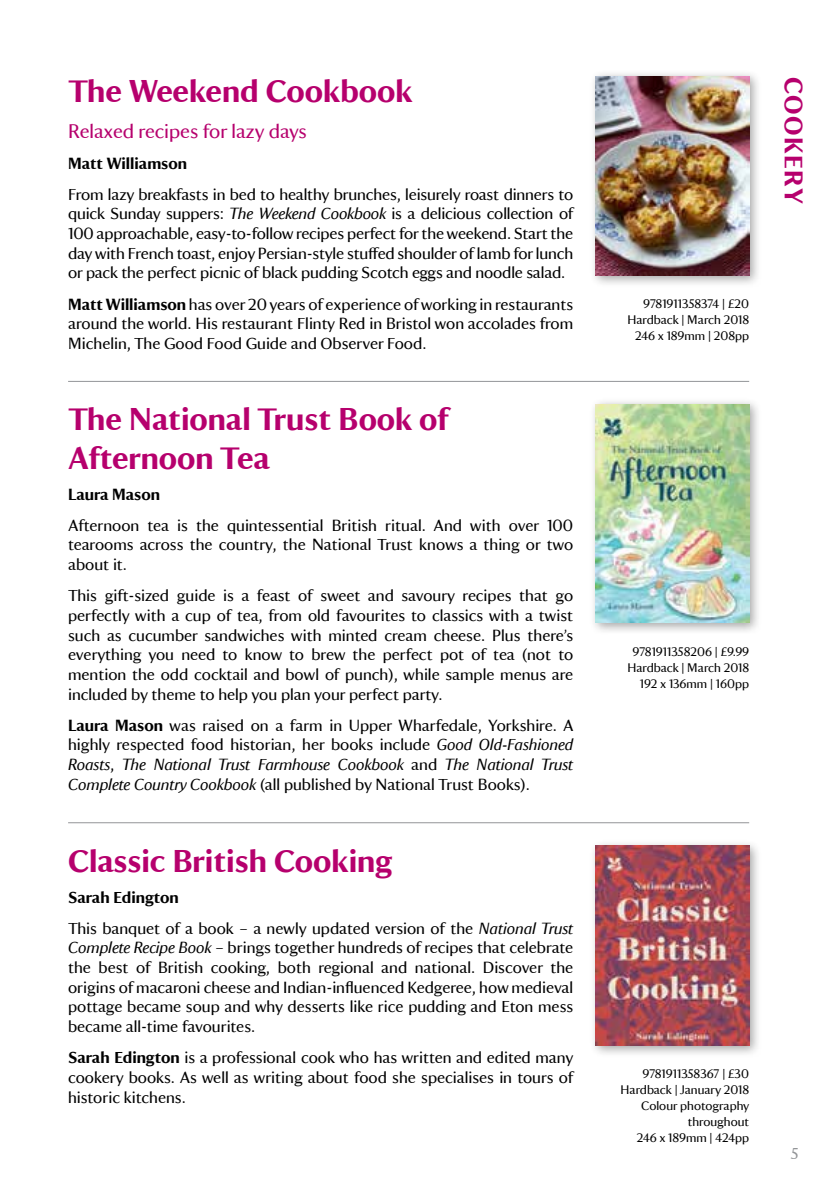
<style>
.page{position:relative;width:840px;height:1191px;background:#fff}
.page>*{position:absolute;margin:0;border:0;box-sizing:border-box;transform-origin:0 0}
.t1{font:700 32px/38.4px "National Trust TT";color:#b6006d}
.t2{font:700 26px "National Trust TT";letter-spacing:.06em;color:#b6006d}
.t3{font:20px "National Trust TT";color:#b6006d}
.t4{font:16.4px/19.6px "National Trust TT";color:#000;text-align:justify}
.t5{font:700 16.4px "National Trust TT";color:#000}
.t6{font:16px "National Trust TT";color:#939598}
.t7{font:12.6px/16px "National Trust TT";color:#000;text-align:right}
.s1{font-style:italic}
.s2{font-weight:700}
</style>
<div class="page">
<div style="left:588px;top:70px;width:173px;height:218px;background:#000;opacity:.35"></div>
<img style="left:595px;top:77px;width:153px;height:199px">
<div style="left:588px;top:397px;width:173px;height:238px;background:#000;opacity:.35"></div>
<img style="left:595px;top:404px;width:153px;height:219px">
<hr style="left:68px;top:381px;width:680px;height:1px;background:#939598">
<div style="left:588px;top:839px;width:173px;height:218px;background:#000;opacity:.35"></div>
<img style="left:595px;top:846px;width:153px;height:199px">
<hr style="left:68px;top:822px;width:680px;height:1px;background:#939598">
<h1 class="t1" style="left:68px;top:70px;width:346px">The Weekend Cookbook</h1>
<p class="t3" style="left:68px;top:117px;width:240px">Relaxed recipes for lazy days</p>
<p class="t5" style="left:68px;top:152px;width:120px">Matt Williamson</p>
<p class="t4" style="left:68px;top:183px;width:506px">From lazy breakfasts in bed to healthy brunches, leisurely roast dinners to quick Sunday suppers: <span class="s1">The Weekend Cookbook</span> is a delicious collection of 100 approachable, easy-to-follow recipes perfect for the weekend. Start the day with French toast, enjoy Persian-style stuffed shoulder of lamb for lunch or pack the perfect picnic of black pudding Scotch eggs and noodle salad.</p>
<p class="t4" style="left:68px;top:293px;width:506px"><span class="s2">Matt Williamson</span> has over 20 years of experience of working in restaurants around the world. His restaurant Flinty Red in Bristol won accolades from Michelin, The Good Food Guide and Observer Food.</p>
<p class="t7" style="left:627px;top:295px;width:123px">9781911358374 | £20<br>Hardback | March 2018<br>246 x 189mm | 208pp</p>
<h1 class="t1" style="left:68px;top:398px;width:381px">The National Trust Book of<br>Afternoon Tea</h1>
<p class="t5" style="left:68px;top:483px;width:93px">Laura Mason</p>
<p class="t4" style="left:68px;top:514px;width:506px">Afternoon tea is the quintessential British ritual. And with over 100 tearooms across the country, the National Trust knows a thing or two about it.</p>
<p class="t4" style="left:68px;top:585px;width:506px">This gift-sized guide is a feast of sweet and savoury recipes that go perfectly with a cup of tea, from old favourites to classics with a twist such as cucumber sandwiches with minted cream cheese. Plus there’s everything you need to know to brew the perfect pot of tea (not to mention the odd cocktail and bowl of punch), while sample menus are included by theme to help you plan your perfect party.</p>
<p class="t4" style="left:68px;top:714px;width:507px"><span class="s2">Laura Mason</span> was raised on a farm in Upper Wharfedale, Yorkshire. A highly respected food historian, her books include <span class="s1">Good Old-Fashioned Roasts</span>, <span class="s1">The National Trust Farmhouse Cookbook</span> and <span class="s1">The National Trust Complete Country Cookbook</span> (all published by National Trust Books).</p>
<h1 class="t1" style="left:68px;top:839px;width:326px">Classic British Cooking</h1>
<p class="t4" style="left:68px;top:880px;width:506px;line-height:31px"><span class="s2">Sarah Edington<br></span>This banquet of a book – a newly updated version of the <span class="s1">National Trust</span></p>
<p class="t4" style="left:68px;top:937px;width:506px"><span class="s1">Complete Recipe Book</span> – brings together hundreds of recipes that celebrate the best of British cooking, both regional and national. Discover the origins of macaroni cheese and Indian-influenced Kedgeree, how medieval pottage became soup and why desserts like rice pudding and Eton mess became all-time favourites.</p>
<p class="t4" style="left:68px;top:1046px;width:506px"><span class="s2">Sarah Edington</span> is a professional cook who has written and edited many cookery books. As well as writing about food she specialises in tours of historic kitchens.</p>
<p class="t7" style="left:627px;top:643px;width:123px">9781911358206 | £9.99<br>Hardback | March 2018<br>192 x 136mm | 160pp</p>
<p class="t7" style="left:620px;top:1064px;width:130px">9781911358367 | £30<br>Hardback | January 2018<br>Colour photography throughout<br>246 x 189mm | 424pp</p>
<h2 class="t2" style="left:811px;top:77px;width:129px;rotate:90deg">COOKERY</h2>
<p class="t6" style="left:790px;top:1142px;width:9px">5</p>
</div>
